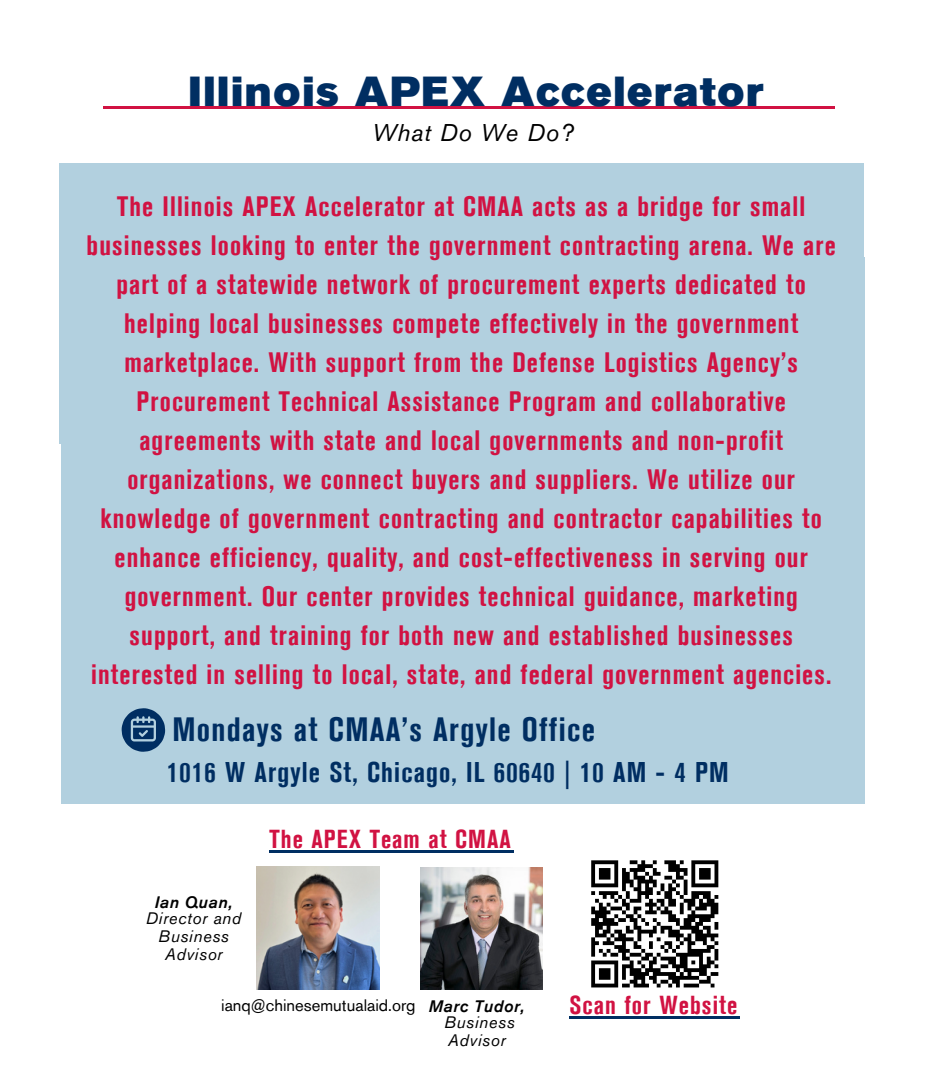
<style>
.page{position:relative;width:936px;height:1080px;background:#fff}
.page>*{position:absolute;margin:0;border:0;box-sizing:border-box;transform-origin:0 0}
.t1{font:41.8px "Akzidenz Grotesk BE Super";letter-spacing:.04em;color:#002e62}
.t2{font:700 condensed 33.6px "Akzidenz Grotesk BE";letter-spacing:.04em;color:#002e62}
.t3{font:700 condensed 28.4px "Akzidenz Grotesk BE";letter-spacing:.04em;color:#002e62}
.t4{font:700 condensed 28px/39px "Akzidenz Grotesk BE";letter-spacing:.04em;color:#d11242;text-align:center}
.t5{font:700 condensed 26px "Akzidenz Grotesk BE";letter-spacing:.04em;color:#d11242}
.t6{font:italic 24.2px "Akzidenz Grotesk BE";letter-spacing:.04em;color:#000}
.t7{font:italic 16.6px/18px "Akzidenz Grotesk BE";letter-spacing:.04em;color:#000;text-align:center}
.t8{font:16.6px "Akzidenz Grotesk BE";color:#000}
.t9{font:italic 500 16.6px "Akzidenz Grotesk BE";letter-spacing:.04em;color:#000}
</style>
<div class="page">
<div style="left:61px;top:258px;width:803px;height:545px;background:#b2d0df"></div>
<hr style="left:270px;top:850px;width:244px;height:3px;background:#002e62">
<hr style="left:103px;top:106px;width:732px;height:3px;background:#d11242">
<hr style="left:569px;top:1016px;width:171px;height:3px;background:#002e62">
<div style="left:59px;top:163px;width:804px;height:281px;background:#b2d0df"></div>
<svg style="left:591px;top:860px;width:128px;height:128px"></svg>
<img style="left:421px;top:868px;width:121px;height:121px">
<img style="left:257px;top:867px;width:123px;height:123px">
<svg style="left:122px;top:708px;width:43px;height:44px"></svg>
<h3 class="t1" style="left:189px;top:77px;width:577px">Illinois APEX Accelerator</h3>
<h3 class="t6" style="left:372px;top:124px;width:202px">What Do We Do?</h3>
<h1 class="t4" style="left:87px;top:189px;width:751px">The Illinois APEX Accelerator at CMAA acts as a bridge for small businesses looking to enter the government contracting arena. We are part of a statewide network of procurement experts dedicated to helping local businesses compete effectively in the government marketplace. With support from the Defense Logistics Agency’s Procurement Technical Assistance Program and collaborative agreements with state and local governments and non-profit organizations, we connect buyers and suppliers. We utilize our knowledge of government contracting and contractor capabilities to enhance efficiency, quality, and cost-effectiveness in serving our government. Our center provides technical guidance, marketing support, and training for both new and established businesses interested in selling to local, state, and federal government agencies.</h1>
<p class="t2" style="left:172px;top:718px;width:424px">Mondays at CMAA’s Argyle Office</p>
<p class="t3" style="left:167px;top:762px;width:563px">1016 W Argyle St, Chicago, IL 60640 | 10 AM - 4 PM</p>
<p class="t9" style="left:155px;top:896px;width:79px">Ian Quan,</p>
<p class="t7" style="left:146px;top:911px;width:97px">Director and<br>Business<br>Advisor</p>
<h3 class="t5" style="left:270px;top:829px;width:243px">The APEX Team at CMAA</h3>
<p class="t8" style="left:221px;top:999px;width:196px">ianq@chinesemutualaid.org</p>
<p class="t9" style="left:429px;top:1000px;width:98px">Marc Tudor,</p>
<p class="t7" style="left:444px;top:1015px;width:72px;text-align:left">Business<br>Advisor</p>
<p class="t5" style="left:569px;top:996px;width:170px">Scan for Website</p>
</div>
